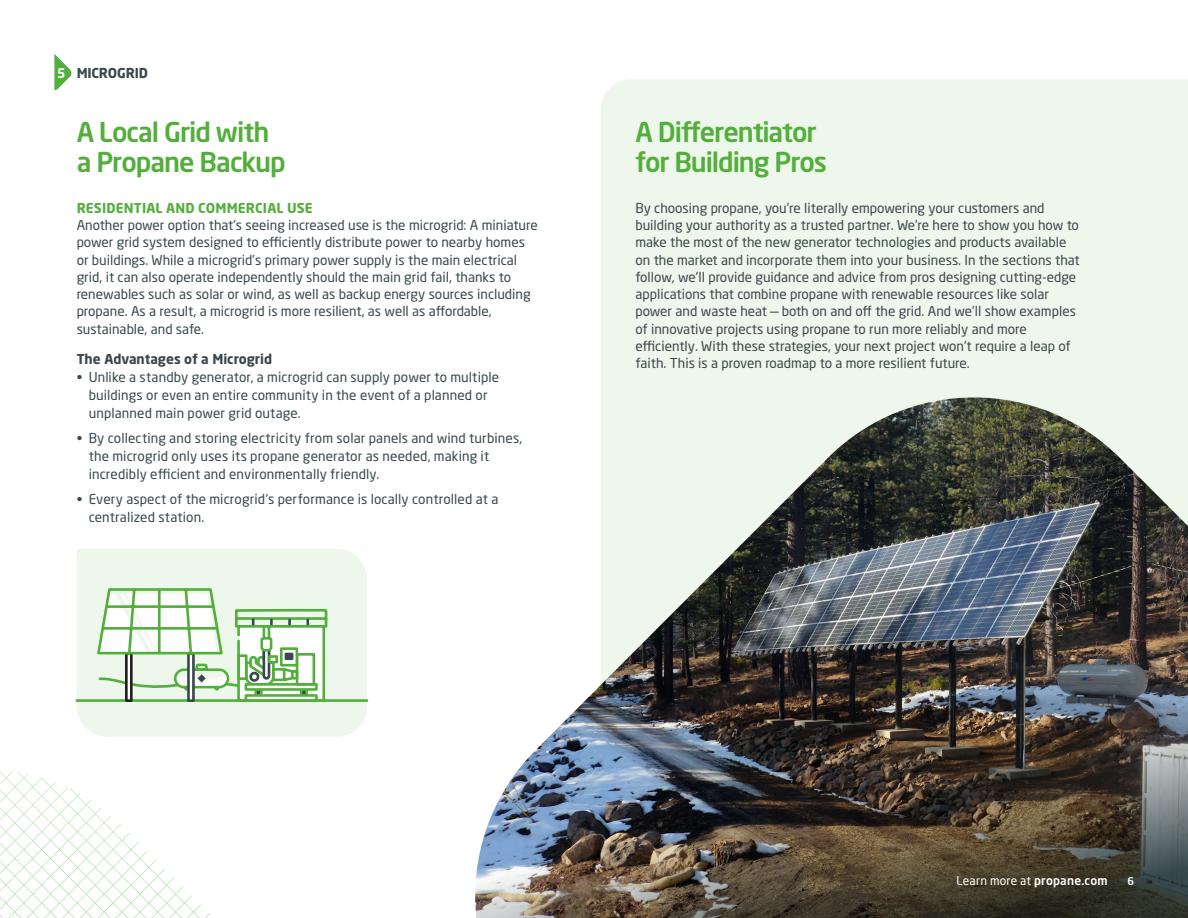
<style>
.page{position:relative;width:1188px;height:918px;background:#fff}
.page>*{position:absolute;margin:0;border:0;box-sizing:border-box;transform-origin:0 0}
.Headline{font:500 27px/30px "Neo Sans W1 G";letter-spacing:-.04em;color:#53af3b}
.Body_Copy{font:13.5px/17.2px "Neo Sans W1 G";color:#38484e}
.Bold_Sub-Head{font:700 13.5px "Neo Sans W1 G";letter-spacing:.015em;color:#53af3b}
.Body_Copy-2{font:700 13.5px "Neo Sans W1 G";color:#38484e}
.Bold_Sub-Head-2{font:700 13.5px "Neo Sans W1 G";letter-spacing:-.015em;color:#38484e}
.Headline-2{font:700 13.2px "Neo Sans W1 G";color:#fff}
.t1{font:12px "Neo Sans W1 G";letter-spacing:.015em;color:#fff}
.t2{font:500 10.5px "Neo Sans W1 G";color:#fff}
.s1{font-weight:500}
</style>
<div class="page">
<div style="left:601px;top:79px;width:587px;height:317px;background:#eef7eb"></div>
<img style="left:475px;top:396px;width:713px;height:522px">
<div style="left:77px;top:549px;width:290px;height:188px;background:#eef7eb"></div>
<svg style="left:54px;top:54px;width:18px;height:36px"></svg>
<hr style="left:77px;top:699px;width:290px;height:3px;background:#53af3b">
<svg style="left:95px;top:583px;width:234px;height:120px"></svg>
<svg style="left:0;top:771px;width:201px;height:147px"></svg>
<p class="Headline-2" style="left:57px;top:64px;width:10px">5</p>
<p class="Bold_Sub-Head-2" style="left:77px;top:64px;width:73px">MICROGRID</p>
<p class="Headline" style="left:77px;top:117px;width:211px">A Local Grid with a Propane Backup</p>
<p class="Bold_Sub-Head" style="left:77px;top:199px;width:238px">RESIDENTIAL AND COMMERCIAL USE</p>
<p class="Body_Copy" style="left:77px;top:216px;width:463px">Another power option that’s seeing increased use is the microgrid: A miniature power grid system designed to efficiently distribute power to nearby homes or buildings. While a microgrid’s primary power supply is the main electrical grid, it can also operate independently should the main grid fail, thanks to renewables such as solar or wind, as well as backup energy sources including propane. As a result, a microgrid is more resilient, as well as affordable, sustainable, and safe.</p>
<p class="Body_Copy-2" style="left:77px;top:351px;width:197px">The Advantages of a Microgrid</p>
<p class="Body_Copy" style="left:89px;top:368px;width:412px;line-height:18px;text-indent:-12px">• Unlike a standby generator, a microgrid can supply power to multiple buildings or even an entire community in the event of a planned or unplanned main power grid outage.</p>
<p class="Body_Copy" style="left:89px;top:429px;width:435px;line-height:18px;text-indent:-12px">• By collecting and storing electricity from solar panels and wind turbines, the microgrid only uses its propane generator as needed, making it incredibly efficient and environmentally friendly.</p>
<p class="Body_Copy" style="left:89px;top:490px;width:411px;line-height:18px;text-indent:-12px">• Every aspect of the microgrid’s performance is locally controlled at a centralized station.</p>
<p class="Headline" style="left:635px;top:117px;width:193px">A Differentiator for Building Pros</p>
<p class="Body_Copy" style="left:635px;top:199px;width:446px">By choosing propane, you’re literally empowering your customers and building your authority as a trusted partner. We’re here to show you how to make the most of the new generator technologies and products available on the market and incorporate them into your business. In the sections that follow, we’ll provide guidance and advice from pros designing cutting-edge applications that combine propane with renewable resources like solar power and waste heat — both on and off the grid. And we’ll show examples of innovative projects using propane to run more reliably and more efficiently. With these strategies, your next project won’t require a leap of faith. This is a proven roadmap to a more resilient future.</p>
<p class="t1" style="left:956px;top:873px;width:153px">Learn more at <span class="s1">propane.com</span></p>
<p class="t2" style="left:1127px;top:874px;width:8px">6</p>
</div>
